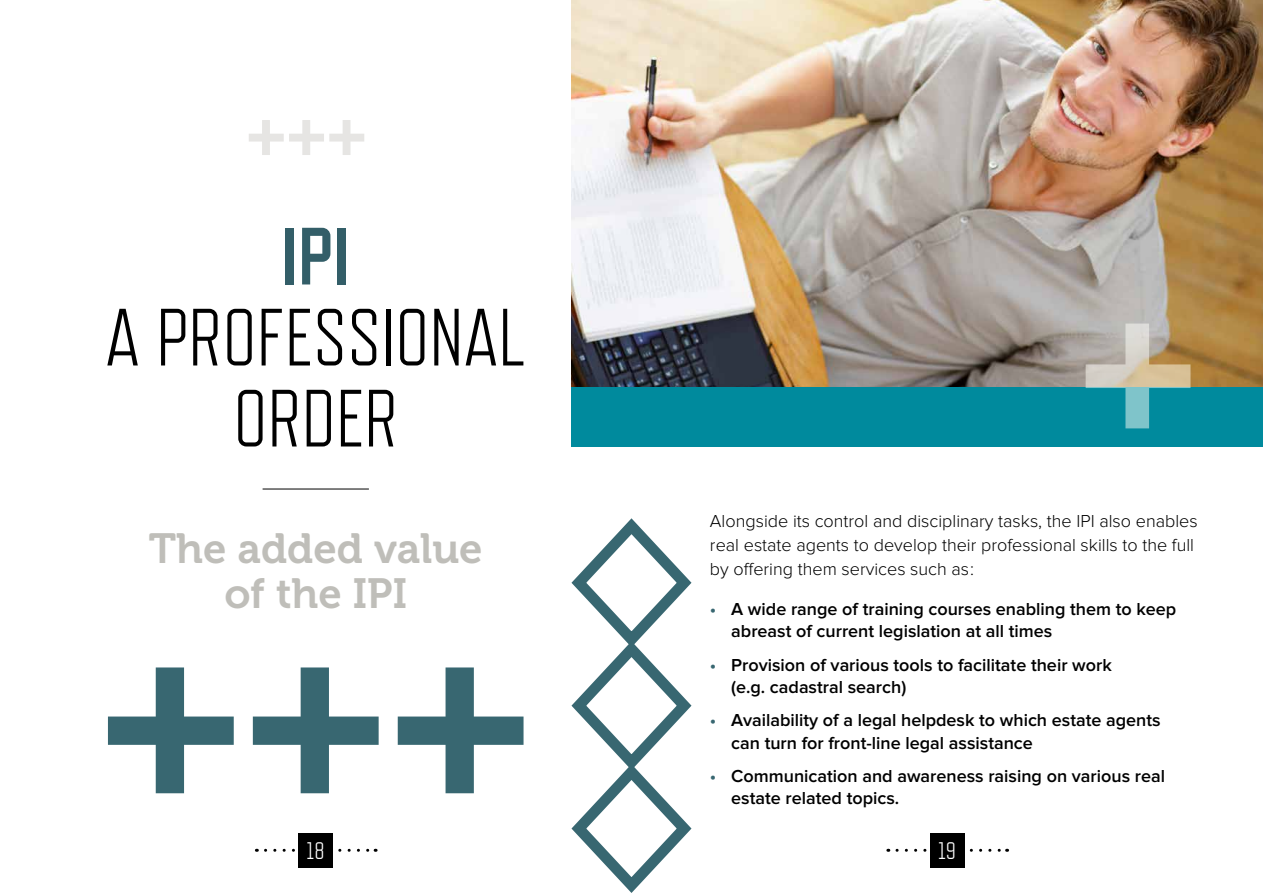
<style>
.page{position:relative;width:1263px;height:893px;background:#fff}
.page>*{position:absolute;margin:0;border:0;box-sizing:border-box;transform-origin:0 0}
.t1{font:300 81px/81px "Refrigerator Deluxe";color:#000;text-align:center}
.t2{font:700 81px "Refrigerator Deluxe";color:#335e68}
.t3{font:42px/45px "Museo 700";color:#bfbeb9;text-align:center}
.t4{font:300 24px "Refrigerator Deluxe";color:#fff}
.t5{font:600 18px/22.5px "Proxima Nova";color:#000}
.t6{font:300 18px/24px "Proxima Nova";color:#000}
.s1{color:#386771}
</style>
<div class="page">
<svg style="left:897px;top:849px;width:110px;height:3px"></svg>
<div style="left:930px;top:833px;width:34px;height:34px;background:#000"></div>
<img style="left:571px;top:0;width:692px;height:388px">
<svg style="left:265px;top:849px;width:111px;height:3px"></svg>
<div style="left:299px;top:833px;width:34px;height:34px;background:#000"></div>
<svg style="left:108px;top:667px;width:126px;height:126px"></svg>
<svg style="left:253px;top:667px;width:126px;height:126px"></svg>
<svg style="left:398px;top:667px;width:125px;height:126px"></svg>
<svg style="left:249px;top:120px;width:115px;height:35px"></svg>
<div style="left:571px;top:388px;width:692px;height:59px;background:#008a9d"></div>
<svg style="left:1086px;top:324px;width:104px;height:104px"></svg>
<hr style="left:263px;top:489px;width:106px;height:1px;background:#000">
<svg style="left:571px;top:518px;width:121px;height:375px"></svg>
<h1 class="t2" style="left:282px;top:209px;width:69px">IPI</h1>
<h1 class="t1" style="left:105px;top:297px;width:423px">A PROFESSIONAL<br>ORDER</h1>
<h2 class="t3" style="left:149px;top:527px;width:335px">The added value of the IPI</h2>
<p class="t6" style="left:710px;top:510px;width:489px">Alongside its control and disciplinary tasks, the IPI also enables real estate agents to develop their professional skills to the full by offering them services such as :</p>
<p class="t5" style="left:731px;top:598px;width:446px;text-indent:-21px"><span class="s1">•</span> A wide range of training courses enabling them to keep abreast of current legislation at all times</p>
<p class="t5" style="left:731px;top:654px;width:382px;text-indent:-21px"><span class="s1">•</span> Provision of various tools to facilitate their work (e.g. cadastral search)</p>
<p class="t5" style="left:731px;top:709px;width:431px;text-indent:-21px"><span class="s1">•</span> Availability of a legal helpdesk to which estate agents can turn for front-line legal assistance</p>
<p class="t5" style="left:731px;top:765px;width:435px;text-indent:-21px"><span class="s1">•</span> Communication and awareness raising on various real estate related topics.</p>
<h3 class="t4" style="left:307px;top:837px;width:19px">18</h3>
<h3 class="t4" style="left:938px;top:837px;width:19px">19</h3>
</div>
